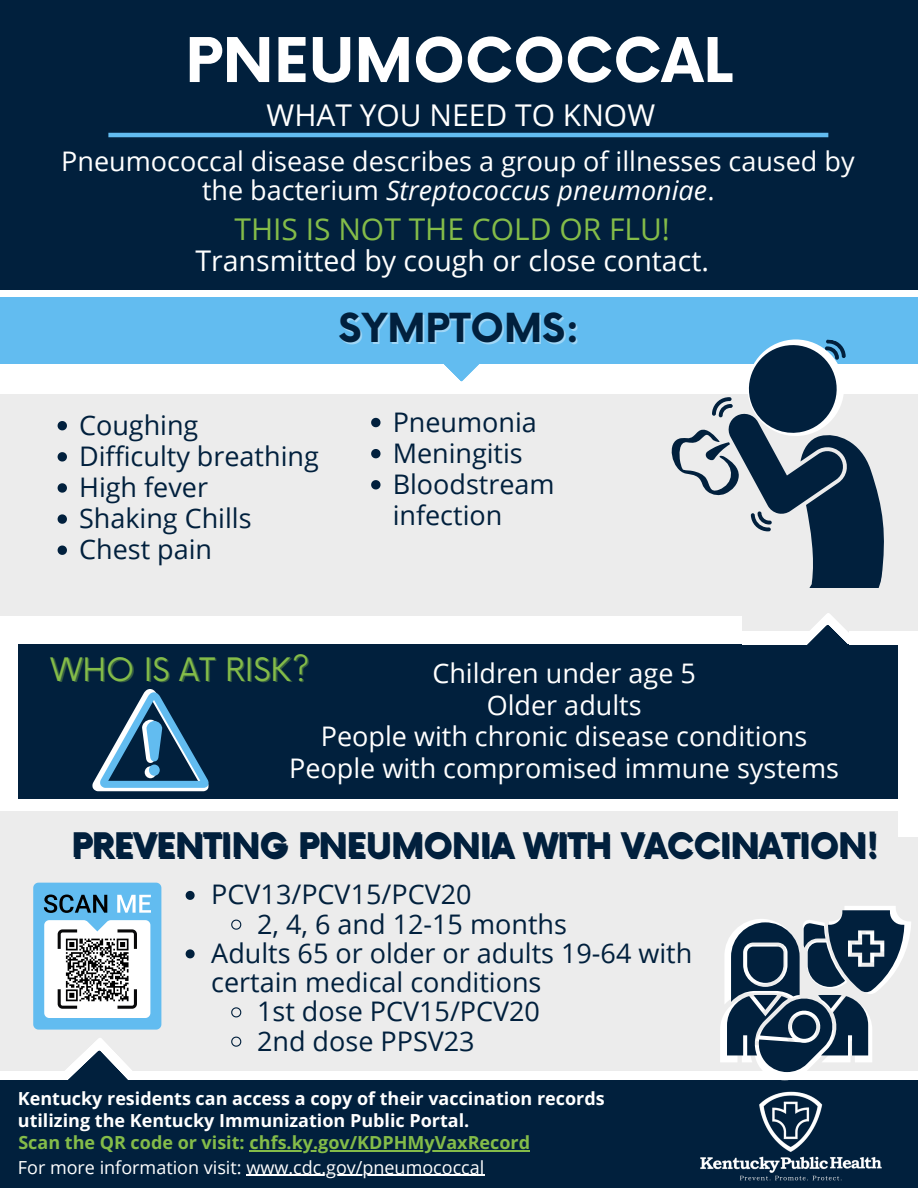
<style>
.page{position:relative;width:918px;height:1188px;background:#fff}
.page>*{position:absolute;margin:0;border:0;box-sizing:border-box;transform-origin:0 0}
.t1{font:700 60px "Now";color:#fff}
.t2{font:700 39px "Now";color:#01203d}
.t3{font:700 33px "Now";color:#01203d}
.t4{font:31.5px "Now";color:#84bc49}
.t5{font:30px "Open Sans";color:#84bc49}
.t6{font:30px "Open Sans";color:#fff}
.t7{font:28.5px "Open Sans";color:#fff}
.t8{font:27px/29.2px "Open Sans";color:#01203d}
.t9{font:27px/31.5px "Open Sans";color:#fff;text-align:center}
.t10{font:700 18px/21.3px "Open Sans";color:#fff}
.t11{font:18px "Open Sans";color:#fff}
.t12{font:700 18px "Open Sans";color:#84bc49}
.s1{font-style:italic}
</style>
<div class="page">
<div style="left:0;top:0;width:918px;height:290px;background:#01203d"></div>
<svg style="left:373px;top:297px;width:176px;height:85px"></svg>
<hr style="left:108px;top:133px;width:720px;height:4px;background:#62bcf0">
<div style="left:0;top:394px;width:918px;height:222px;background:#ececec"></div>
<div style="left:0;top:298px;width:918px;height:66px;background:#62bcf0"></div>
<svg style="left:809px;top:442px;width:75px;height:146px;fill:#01203d"></svg>
<svg style="left:671px;top:339px;width:180px;height:193px"></svg>
<div style="left:742px;top:589px;width:176px;height:85px;background:#ececec"></div>
<div style="left:0;top:811px;width:918px;height:259px;background:#ececec"></div>
<div style="left:0;top:1080px;width:918px;height:108px;background:#01203d"></div>
<svg style="left:10px;top:1038px;width:176px;height:42px"></svg>
<svg style="left:720px;top:906px;width:191px;height:165px"></svg>
<hr style="left:246px;top:1175px;width:239px;height:1px;background:#fff">
<img style="left:693px;top:1058px;width:192px;height:123px">
<div style="left:18px;top:645px;width:880px;height:154px;background:#01203d"></div>
<svg style="left:740px;top:613px;width:109px;height:32px"></svg>
<div style="left:898px;top:637px;width:20px;height:199px;background:#fff"></div>
<div style="left:849px;top:631px;width:69px;height:14px;background:#fff"></div>
<svg style="left:58px;top:421px;width:9px;height:9px"></svg>
<svg style="left:58px;top:452px;width:9px;height:10px"></svg>
<svg style="left:58px;top:483px;width:9px;height:10px"></svg>
<svg style="left:58px;top:514px;width:9px;height:10px"></svg>
<svg style="left:58px;top:546px;width:9px;height:9px"></svg>
<hr style="left:250px;top:1150px;width:280px;height:2px;background:#84bc49">
<svg style="left:231px;top:919px;width:11px;height:11px"></svg>
<svg style="left:33px;top:689px;width:176px;height:340px"></svg>
<svg style="left:231px;top:1007px;width:11px;height:11px"></svg>
<svg style="left:231px;top:1036px;width:11px;height:11px"></svg>
<svg style="left:371px;top:418px;width:10px;height:9px"></svg>
<svg style="left:371px;top:449px;width:10px;height:9px"></svg>
<svg style="left:371px;top:480px;width:10px;height:9px"></svg>
<p class="t1" style="left:185px;top:28px;width:549px">PNEUMOCOCCAL</p>
<p class="t6" style="left:267px;top:94px;width:390px">WHAT YOU NEED TO KNOW</p>
<p class="t9" style="left:61px;top:146px;width:795px;line-height:29.2px">Pneumococcal disease describes a group of illnesses caused by the bacterium <span class="s1">Streptococcus pneumoniae</span>.</p>
<p class="t5" style="left:234px;top:208px;width:437px">THIS IS NOT THE COLD OR FLU!</p>
<p class="t7" style="left:195px;top:241px;width:515px">Transmitted by cough or close contact.</p>
<p class="t2" style="left:339px;top:307px;width:242px">SYMPTOMS:</p>
<p class="t8" style="left:79px;top:410px;width:121px">Coughing</p>
<p class="t8" style="left:79px;top:441px;width:241px">Difficulty breathing</p>
<p class="t8" style="left:79px;top:472px;width:130px">High fever</p>
<p class="t8" style="left:79px;top:503px;width:174px">Shaking Chills</p>
<p class="t8" style="left:79px;top:534px;width:135px">Chest pain</p>
<p class="t8" style="left:393px;top:407px;width:146px">Pneumonia</p>
<h3 class="t8" style="left:393px;top:438px;width:132px">Meningitis</h3>
<p class="t8" style="left:393px;top:468px;width:164px;line-height:31.2px">Bloodstream infection</p>
<p class="t4" style="left:51px;top:652px;width:261px">WHO IS AT RISK?</p>
<p class="t9" style="left:321px;top:657px;width:488px">Children under age 5<br>Older adults<br>People with chronic disease conditions</p>
<p class="t9" style="left:289px;top:752px;width:551px">People with compromised immune systems</p>
<p class="t3" style="left:71px;top:828px;width:808px">PREVENTING PNEUMONIA WITH VACCINATION!</p>
<p class="t8" style="left:211px;top:879px;width:262px">PCV13/PCV15/PCV20</p>
<p class="t8" style="left:257px;top:909px;width:311px">2, 4, 6 and 12-15 months</p>
<h4 class="t8" style="left:211px;top:938px;width:483px">Adults 65 or older or adults 19-64 with certain medical conditions</h4>
<h5 class="t8" style="left:257px;top:996px;width:284px">1st dose PCV15/PCV20</h5>
<p class="t8" style="left:257px;top:1026px;width:219px">2nd dose PPSV23</p>
<p class="t10" style="left:18px;top:1088px;width:588px">Kentucky residents can access a copy of their vaccination records utilizing the Kentucky Immunization Public Portal.</p>
<p class="t12" style="left:18px;top:1130px;width:513px">Scan the QR code or visit: chfs.ky.gov/KDPHMyVaxRecord</p>
<h1 class="t11" style="left:18px;top:1154px;width:468px">For more information visit: www.cdc.gov/pneumococcal</h1>
</div>
